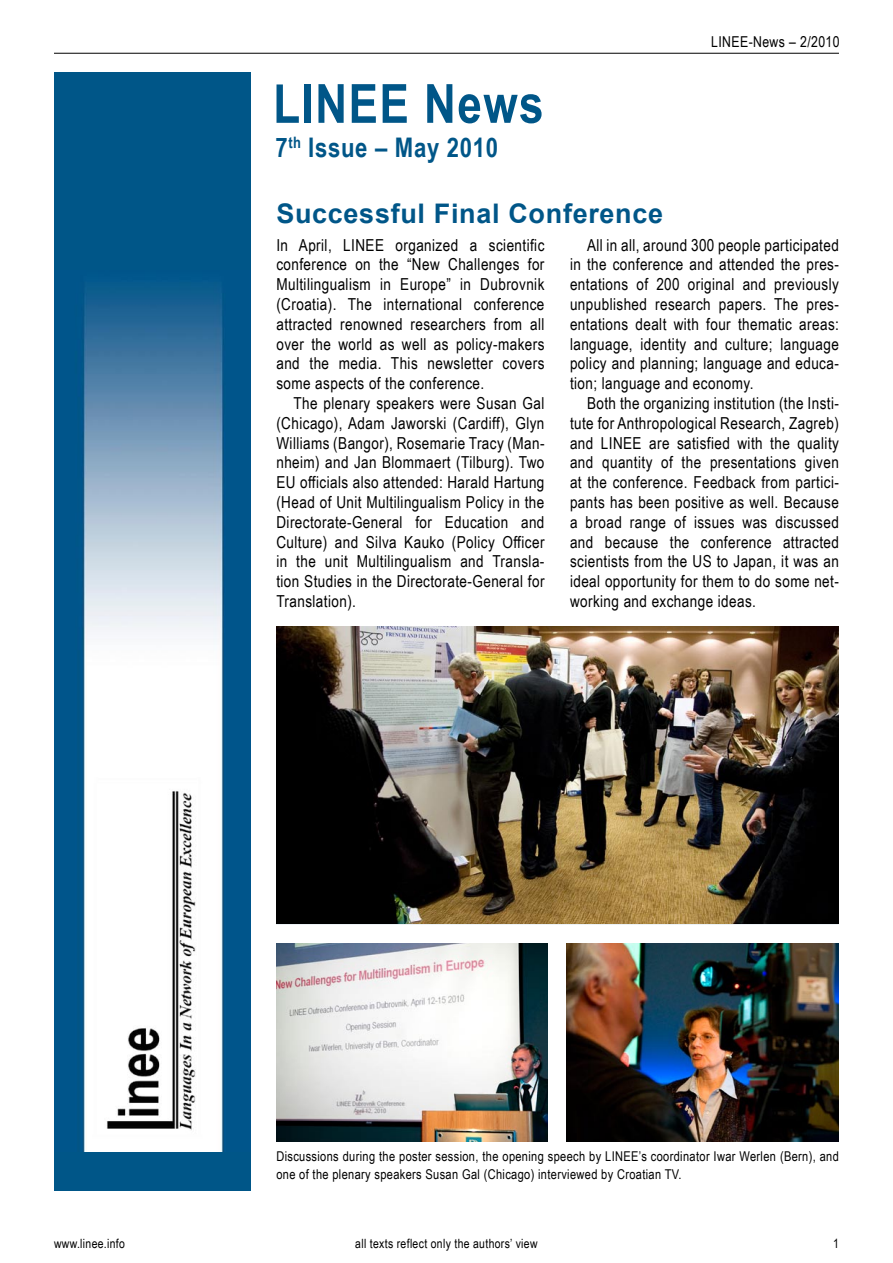
<style>
.page{position:relative;width:893px;height:1263px;background:#fff}
.page>*{position:absolute;margin:0;border:0;box-sizing:border-box;transform-origin:0 0}
.t1{font:700 54px "Arial Narrow";letter-spacing:.025em;color:#005688}
.t2{font:700 27px "Arial";letter-spacing:.025em;color:#005688}
.t3{font:700 27px "Arial Narrow";letter-spacing:.025em;color:#005688}
.t4{font:16.5px/19.8px "Arial Narrow";letter-spacing:.025em;color:#000;text-align:justify}
.t5{font:15px "Arial Narrow";letter-spacing:.025em;color:#000}
.t6{font:13.5px/18px "Arial Narrow";letter-spacing:.025em;color:#000}
.t7{font:12.75px "Arial Narrow";letter-spacing:.025em;color:#000}
</style>
<div class="page">
<div style="left:54px;top:72px;width:197px;height:1119px;background:#005688"></div>
<img style="left:83px;top:286px;width:141px;height:866px">
<hr style="left:54px;top:53px;width:785px;height:1px;background:#000">
<img style="left:276px;top:627px;width:563px;height:297px">
<img style="left:567px;top:943px;width:271px;height:198px">
<img style="left:276px;top:943px;width:272px;height:198px">
<h1 class="t1" style="left:273px;top:63px;width:272px">LINEE News</h1>
<h2 class="t3" style="left:275px;top:127px;width:224px">7<sup>th</sup> Issue – May 2010</h2>
<p class="t5" style="left:711px;top:30px;width:130px">LINEE-News – 2/2010</p>
<h2 class="t2" style="left:276px;top:196px;width:388px">Successful Final Conference</h2>
<p class="t4" style="left:276px;top:234px;width:270px">In April, LINEE organized a scientific conference on the “New Challenges for Multilingualism in Europe” in Dubrovnik (Croatia). The international conference attracted renowned researchers from all over the world as well as policy-makers and the media. This newsletter covers some aspects of the conference.</p>
<p class="t4" style="left:276px;top:393px;width:270px;text-indent:17px">The plenary speakers were Susan Gal (Chicago), Adam Jaworski (Cardiff), Glyn Williams (Bangor), Rosemarie Tracy (Man&shy;nheim) and Jan Blommaert (Tilburg). Two EU officials also attended: Harald Hartung (Head of Unit Multilingualism Policy in the Directorate-General for Education and Culture) and Silva Kauko (Policy Officer in the unit Multilingualism and Transla&shy;tion Studies in the Directorate-General for Translation).</p>
<p class="t4" style="left:570px;top:234px;width:270px;text-indent:17px">All in all, around 300 people participated in the conference and attended the pres&shy;entations of 200 original and previously unpublished research papers. The pres&shy;entations dealt with four thematic areas: language, identity and culture; language policy and planning; language and educa&shy;tion; language and economy.</p>
<p class="t4" style="left:570px;top:393px;width:270px;text-indent:17px">Both the organizing institution (the Insti&shy;tute for Anthropological Research, Zagreb) and LINEE are satisfied with the quality and quantity of the presentations given at the conference. Feedback from partici&shy;pants has been positive as well. Because a broad range of issues was discussed and because the conference attracted scientists from the US to Japan, it was an ideal opportunity for them to do some net&shy;working and exchange ideas.</p>
<p class="t6" style="left:276px;top:1147px;width:564px">Discussions during the poster session, the opening speech by LINEE’s coordinator Iwar Werlen (Bern), and one of the plenary speakers Susan Gal (Chicago) interviewed by Croatian TV.</p>
<p class="t7" style="left:54px;top:1234px;width:72px">www.linee.info</p>
<p class="t7" style="left:355px;top:1234px;width:184px">all texts reflect only the authors’ view</p>
<p class="t7" style="left:833px;top:1234px;width:7px">1</p>
</div>
